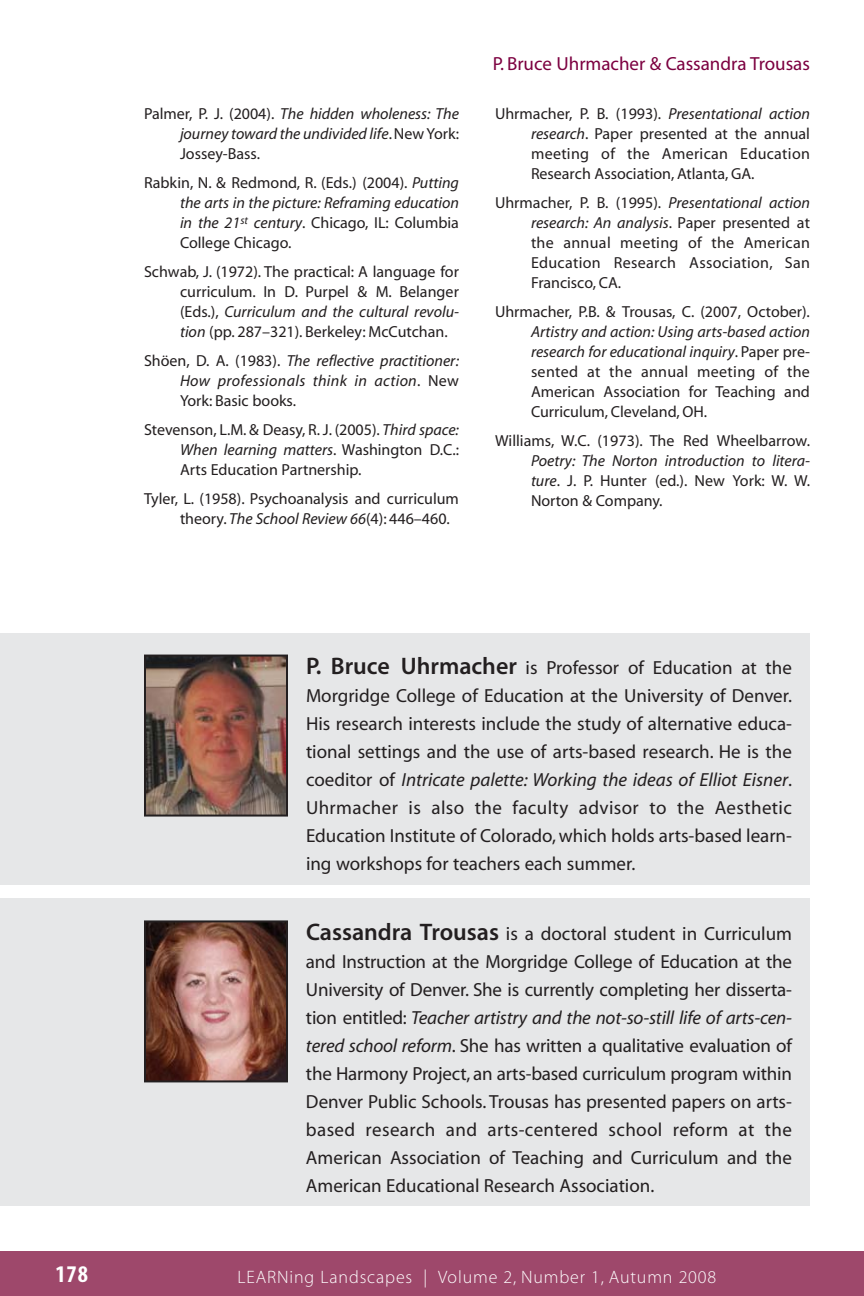
<style>
.page{position:relative;width:864px;height:1296px;background:#fff}
.page>*{position:absolute;margin:0;border:0;box-sizing:border-box;transform-origin:0 0}
.t1{font:24px "Myriad MM 700 300";color:#fff}
.t2{font:19px/28px "Myriad MM 406 600";color:#231f20;text-align:justify}
.t3{font:19px "Myriad MM It 406 600";color:#231f20}
.t4{font:19px "Myriad MM 406 600";color:#7c0040}
.t5{font:18px "Myriad MM 215 600";letter-spacing:.05em;color:#fff}
.t6{font:16px/20px "Myriad MM 406 600";color:#231f20}
.t7{font:16px/20px "Myriad MM It 406 600";color:#231f20;text-align:right}
.s1{font-family:"Myriad MM 406 600"}
.s2{font-family:"Myriad MM It 406 600"}
.s3{font-family:"Myriad MM 565 600";font-size:24px}
</style>
<div class="page">
<div style="left:0;top:1251px;width:864px;height:45px;background:#9e486b"></div>
<div style="left:0;top:633px;width:810px;height:251px;background:#e6e7e8"></div>
<img style="left:147px;top:658px;width:138px;height:156px">
<div style="left:144px;top:655px;width:144px;height:162px;border:2px solid #231f20"></div>
<div style="left:0;top:899px;width:810px;height:307px;background:#e6e7e8"></div>
<img style="left:147px;top:923px;width:138px;height:156px">
<div style="left:144px;top:920px;width:144px;height:162px;border:2px solid #231f20"></div>
<p class="t7" style="left:144px;top:105px;width:316px"><span class="s1">Palmer, P. J. (2004).</span> The hidden wholeness: The journey toward the undivided life<span class="s1">. New York:</span></p>
<p class="t6" style="left:144px;top:141px;width:316px;line-height:28.8px;text-indent:36px">Jossey-Bass.<br>Rabkin, N. &amp; Redmond, R. (Eds.) (2004). <span class="s2">Putting</span></p>
<p class="t7" style="left:180px;top:194px;width:280px">the arts in the picture: Reframing education</p>
<p class="t6" style="left:180px;top:214px;width:280px"><span class="s2">in the 21</span><sup>st</sup> <span class="s2">century</span>. Chicago, IL: Columbia<br>College Chicago.</p>
<p class="t6" style="left:144px;top:263px;width:317px;text-align:right">Schwab, J. (1972). The practical: A language for curriculum. In D. Purpel &amp; M. Belanger</p>
<p class="t7" style="left:180px;top:303px;width:281px"><span class="s1">(Eds.),</span> Curriculum and the cultural revolu-</p>
<p class="t6" style="left:180px;top:323px;width:269px"><span class="s2">tion</span> (pp. 287–321). Berkeley: McCutchan.</p>
<p class="t7" style="left:144px;top:352px;width:317px"><span class="s1">Shöen, D. A. (1983).</span> The reflective practitioner:<br>How professionals think in action<span class="s1">. New</span></p>
<p class="t6" style="left:144px;top:387px;width:317px;line-height:28.8px;text-indent:36px">York: Basic books.<br>Stevenson, L.M. &amp; Deasy, R. J. (2005). <span class="s2">Third space:</span></p>
<p class="t7" style="left:180px;top:440px;width:281px">When learning matters<span class="s1">. Washington D.C.:</span></p>
<p class="t6" style="left:144px;top:456px;width:316px;line-height:28.8px;text-indent:36px">Arts Education Partnership.<br>Tyler, L. (1958). Psychoanalysis and curriculum</p>
<p class="t6" style="left:180px;top:509px;width:271px">theory. <span class="s2">The School Review 66</span>(4): 446–460.</p>
<p class="t4" style="left:493px;top:57px;width:319px">P. Bruce Uhrmacher &amp; Cassandra Trousas</p>
<p class="t6" style="left:531px;top:105px;width:281px;text-align:justify;text-indent:-36px">Uhrmacher, P. B. (1993). <span class="s2">Presentational action research</span>. Paper presented at the annual meeting of the American Education Research Association, Atlanta, GA.</p>
<p class="t6" style="left:495px;top:194px;width:316px">Uhrmacher, P. B. (1995). <span class="s2">Presentational action</span></p>
<p class="t7" style="left:531px;top:214px;width:280px">research: An analysis<span class="s1">. Paper presented at</span></p>
<p class="t6" style="left:531px;top:234px;width:280px;text-align:justify">the annual meeting of the American Education Research Association, San Francisco, CA.</p>
<p class="t6" style="left:495px;top:303px;width:316px">Uhrmacher, P.B. &amp; Trousas, C. (2007, October).</p>
<p class="t7" style="left:531px;top:323px;width:281px;text-align:left">Artistry and action: Using arts-based action research for educational inquiry<span class="s1">. Paper pre-</span></p>
<p class="t6" style="left:531px;top:363px;width:281px;text-align:justify">sented at the annual meeting of the American Association for Teaching and Curriculum, Cleveland, OH.</p>
<p class="t6" style="left:495px;top:432px;width:317px">Williams, W.C. (1973). The Red Wheelbarrow.</p>
<p class="t7" style="left:531px;top:452px;width:281px">Poetry: The Norton introduction to litera-</p>
<p class="t6" style="left:531px;top:472px;width:281px"><span class="s2">ture</span>. J. P. Hunter (ed.). New York: W. W.<br>Norton &amp; Company.</p>
<p class="t2" style="left:306px;top:655px;width:488px"><span class="s3">P. Bruce Uhrmacher</span> is Professor of Education at the Morgridge College of Education at the University of Denver.<br>His research interests include the study of alternative educa&shy;tional settings and the use of arts-based research. He is the</p>
<p class="t3" style="left:306px;top:772px;width:488px"><span class="s1">coeditor of</span> Intricate palette: Working the ideas of Elliot Eisner<span class="s1">.</span></p>
<p class="t2" style="left:306px;top:795px;width:488px">Uhrmacher is also the faculty advisor to the Aesthetic Education Institute of Colorado, which holds arts-based learn&shy;ing workshops for teachers each summer.</p>
<p class="t2" style="left:306px;top:921px;width:488px"><span class="s3">Cassandra Trousas</span> is a doctoral student in Curriculum and Instruction at the Morgridge College of Education at the University of Denver. She is currently completing her disserta-</p>
<p class="t3" style="left:306px;top:1010px;width:488px"><span class="s1">tion entitled:</span> Teacher artistry and the not-so-still life of arts-cen-</p>
<p class="t2" style="left:306px;top:1033px;width:488px"><span class="s2">tered school reform</span>. She has written a qualitative evaluation of the Harmony Project, an arts-based curriculum program within Denver Public Schools. Trousas has presented papers on arts&shy;based research and arts-centered school reform at the American Association of Teaching and Curriculum and the American Educational Research Association.</p>
<h1 class="t1" style="left:55px;top:1265px;width:34px">178</h1>
<p class="t5" style="left:238px;top:1271px;width:480px">LEARNing Landscapes | Volume 2, Number 1, Autumn 2008</p>
</div>
